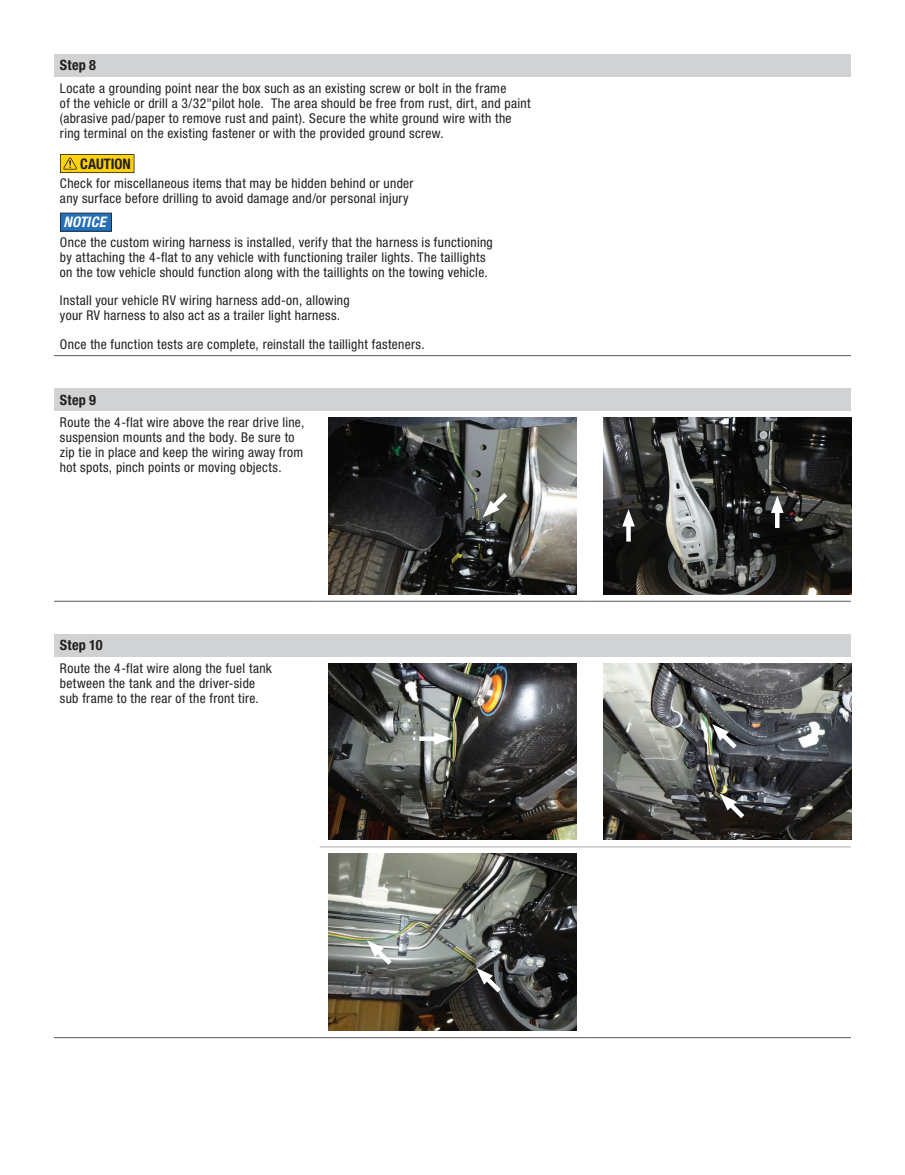
<style>
.page{position:relative;width:905px;height:1175px;background:#fff}
.page>*{position:absolute;margin:0;border:0;box-sizing:border-box;transform-origin:0 0}
.t1{font:700 condensed 14.55px "Helvetica Neue LT Std";letter-spacing:-.005em;color:#231f20}
.t2{font:italic 700 condensed 14.55px "Helvetica Neue LT Std";letter-spacing:.02em;color:#fff}
.t3{font:700 condensed 14.25px "Helvetica Neue LT Std";letter-spacing:.015em;color:#231f20}
.t4{font:condensed 13.5px/15px "Helvetica Neue LT Std";letter-spacing:.025em;color:#231f20}
</style>
<div class="page">
<div style="left:54px;top:54px;width:796px;height:22px;background:#d1d2d4"></div>
<hr style="left:54px;top:355px;width:796px;height:1px;background:#57585a">
<svg style="left:60px;top:154px;width:74px;height:19px"></svg>
<svg style="left:60px;top:213px;width:52px;height:18px"></svg>
<div style="left:54px;top:388px;width:796px;height:22px;background:#d1d2d4"></div>
<hr style="left:54px;top:601px;width:266px;height:1px;background:#57585a">
<hr style="left:320px;top:601px;width:265px;height:1px;background:#57585a">
<hr style="left:585px;top:601px;width:265px;height:1px;background:#57585a">
<img style="left:329px;top:417px;width:247px;height:177px">
<img style="left:603px;top:417px;width:248px;height:177px">
<div style="left:54px;top:634px;width:796px;height:22px;background:#d1d2d4"></div>
<hr style="left:320px;top:1037px;width:265px;height:1px;background:#57585a">
<hr style="left:585px;top:1037px;width:265px;height:1px;background:#57585a">
<hr style="left:54px;top:1037px;width:266px;height:1px;background:#57585a">
<hr style="left:320px;top:846px;width:265px;height:1px;background:#a8a9ad">
<hr style="left:585px;top:846px;width:265px;height:1px;background:#a8a9ad">
<img style="left:329px;top:663px;width:247px;height:177px">
<img style="left:603px;top:663px;width:248px;height:177px">
<img style="left:329px;top:854px;width:247px;height:176px">
<div style="left:419px;top:736px;width:22px;height:5px;background:#fff"></div>
<svg style="left:434px;top:732px;width:17px;height:13px"></svg>
<svg style="left:712px;top:724px;width:29px;height:29px"></svg>
<svg style="left:719px;top:793px;width:30px;height:30px"></svg>
<svg style="left:367px;top:940px;width:29px;height:29px"></svg>
<svg style="left:476px;top:967px;width:29px;height:30px"></svg>
<svg style="left:482px;top:488px;width:30px;height:29px"></svg>
<svg style="left:626px;top:526px;width:4px;height:15px"></svg>
<svg style="left:622px;top:509px;width:13px;height:17px"></svg>
<hr style="left:775px;top:506px;width:4px;height:22px;background:#fff">
<svg style="left:771px;top:495px;width:12px;height:18px"></svg>
<p class="t3" style="left:60px;top:56px;width:38px">Step 8</p>
<p class="t4" style="left:60px;top:80px;width:472px">Locate a grounding point near the box such as an existing screw or bolt in the frame<br>of the vehicle or drill a 3/32"pilot hole. The area should be free from rust, dirt, and paint (abrasive pad/paper to remove rust and paint). Secure the white ground wire with the ring terminal on the existing fastener or with the provided ground screw.</p>
<p class="t1" style="left:80px;top:155px;width:52px">CAUTION</p>
<p class="t4" style="left:60px;top:176px;width:355px">Check for miscellaneous items that may be hidden behind or under any surface before drilling to avoid damage and/or personal injury</p>
<p class="t2" style="left:63px;top:213px;width:44px">NOTICE</p>
<p class="t4" style="left:60px;top:234px;width:434px">Once the custom wiring harness is installed, verify that the harness is functioning by attaching the 4-flat to any vehicle with functioning trailer lights. The taillights on the tow vehicle should function along with the taillights on the towing vehicle.</p>
<p class="t4" style="left:60px;top:293px;width:291px">Install your vehicle RV wiring harness add-on, allowing your RV harness to also act as a trailer light harness.</p>
<p class="t4" style="left:60px;top:336px;width:366px">Once the function tests are complete, reinstall the taillight fasteners.</p>
<p class="t3" style="left:60px;top:391px;width:38px">Step 9</p>
<p class="t4" style="left:60px;top:415px;width:246px">Route the 4-flat wire above the rear drive line, suspension mounts and the body. Be sure to zip tie in place and keep the wiring away from hot spots, pinch points or moving objects.</p>
<p class="t3" style="left:60px;top:636px;width:44px">Step 10</p>
<p class="t4" style="left:60px;top:660px;width:213px">Route the 4-flat wire along the fuel tank between the tank and the driver-side sub frame to the rear of the front tire.</p>
</div>
